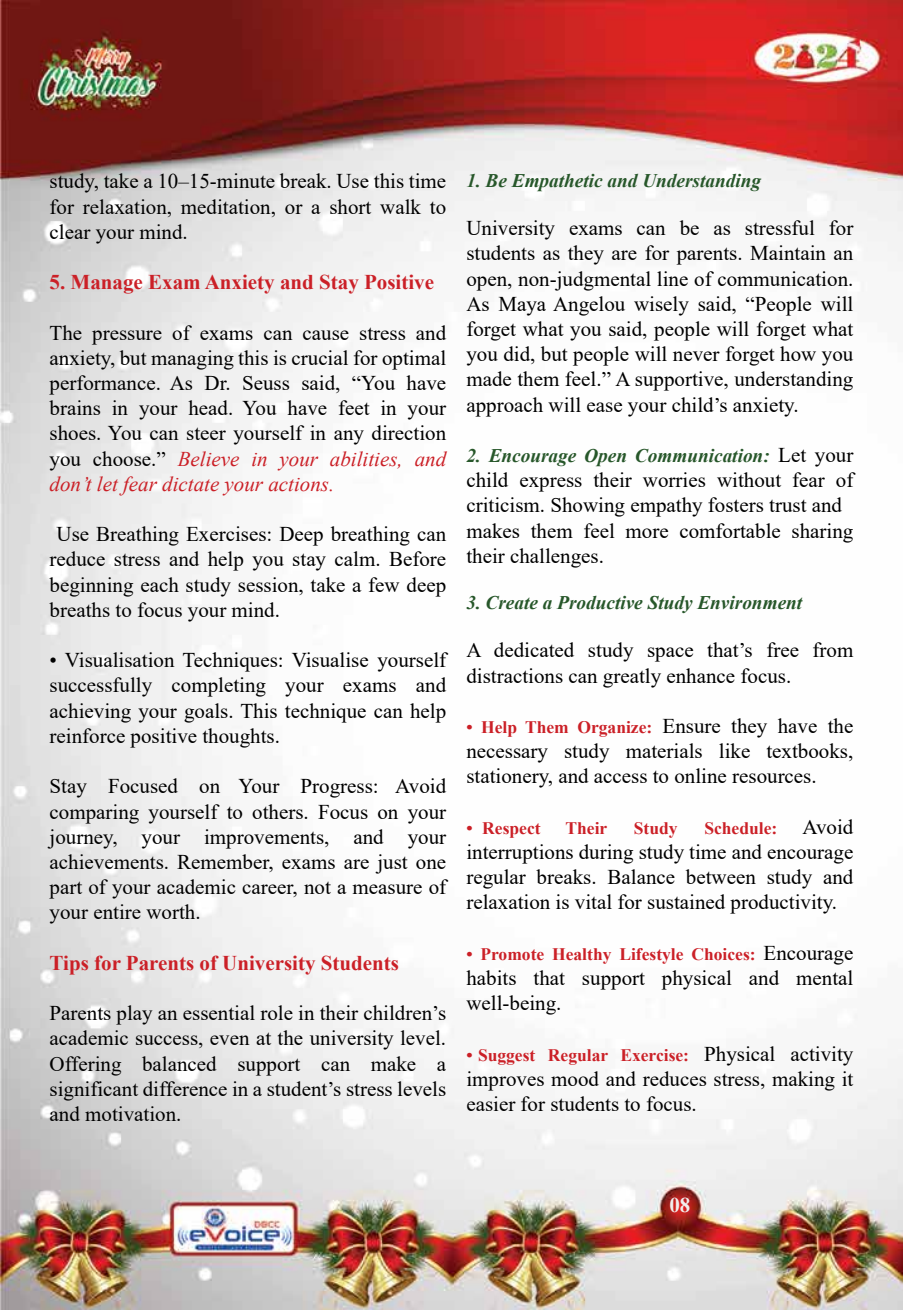
<style>
.page{position:relative;width:903px;height:1310px;background:#fff}
.page>*{position:absolute;margin:0;border:0;box-sizing:border-box;transform-origin:0 0}
.t1{font:21px/25.2px "Times New Roman";color:#000;text-align:justify}
.t2{font:700 21px "Times New Roman";color:#cb2027}
.t3{font:700 21px "Times New Roman";color:#f1efee}
.t4{font:italic 700 19.25px "Times New Roman";color:#27572a}
.t5{font:700 17.5px "Times New Roman";color:#cb2027}
.s1{font-style:italic;color:#cb2027}
.s2{font-weight:400;font-style:normal;font-size:21px;color:#000}
.s3{font-weight:400;font-size:21px;color:#000}
</style>
<div class="page">
<img style="left:0;top:0;width:903px;height:1310px">
<p class="t1" style="left:50px;top:168px;width:398px">study, take a 10–15-minute break. Use this time for relaxation, meditation, or a short walk to clear your mind.</p>
<p class="t2" style="left:50px;top:267px;width:386px">5. Manage Exam Anxiety and Stay Positive</p>
<p class="t1" style="left:50px;top:319px;width:398px">The pressure of exams can cause stress and anxiety, but managing this is crucial for optimal performance. As Dr. Seuss said, “You have brains in your head. You have feet in your shoes. You can steer yourself in any direction you choose.” <span class="s1">Believe in your abilities, and don’t let fear dictate your actions.</span></p>
<p class="t1" style="left:50px;top:521px;width:398px;text-indent:7px">Use Breathing Exercises: Deep breathing can reduce stress and help you stay calm. Before beginning each study session, take a few deep breaths to focus your mind.</p>
<p class="t1" style="left:50px;top:647px;width:398px">• Visualisation Techniques: Visualise yourself successfully completing your exams and achieving your goals. This technique can help reinforce positive thoughts.</p>
<p class="t1" style="left:50px;top:773px;width:398px">Stay Focused on Your Progress: Avoid comparing yourself to others. Focus on your journey, your improvements, and your achievements. Remember, exams are just one part of your academic career, not a measure of your entire worth.</p>
<p class="t2" style="left:50px;top:947px;width:351px">Tips for Parents of University Students</p>
<p class="t1" style="left:50px;top:1000px;width:398px">Parents play an essential role in their children’s academic success, even at the university level.<br>Offering balanced support can make a significant difference in a student’s stress levels and motivation.</p>
<p class="t4" style="left:466px;top:167px;width:296px">1. Be Empathetic and Understanding</p>
<p class="t1" style="left:466px;top:215px;width:388px">University exams can be as stressful for students as they are for parents. Maintain an open, non-judgmental line of communication.<br>As Maya Angelou wisely said, “People will forget what you said, people will forget what you did, but people will never forget how you made them feel.” A supportive, understanding approach will ease your child’s anxiety.</p>
<p class="t4" style="left:466px;top:442px;width:388px">2. Encourage Open Communication: <span class="s2">Let your</span></p>
<p class="t1" style="left:466px;top:467px;width:388px;text-align:left">child express their worries without fear of criticism. Showing empathy fosters trust and makes them feel more comfortable sharing their challenges.</p>
<p class="t4" style="left:466px;top:589px;width:337px">3. Create a Productive Study Environment</p>
<p class="t1" style="left:466px;top:637px;width:388px">A dedicated study space that’s free from distractions can greatly enhance focus.</p>
<p class="t5" style="left:466px;top:714px;width:388px">• Help Them Organize: <span class="s3">Ensure they have the</span></p>
<p class="t1" style="left:466px;top:738px;width:388px">necessary study materials like textbooks, stationery, and access to online resources.</p>
<p class="t5" style="left:466px;top:815px;width:76px">• Respect</p>
<p class="t5" style="left:565px;top:815px;width:43px">Their</p>
<p class="t5" style="left:634px;top:815px;width:45px">Study</p>
<p class="t5" style="left:704px;top:815px;width:150px">Schedule: <span class="s3">Avoid</span></p>
<p class="t1" style="left:466px;top:838px;width:388px">interruptions during study time and encourage regular breaks. Balance between study and relaxation is vital for sustained productivity.</p>
<p class="t5" style="left:466px;top:941px;width:388px">• Promote Healthy Lifestyle Choices: <span class="s3">Encourage</span></p>
<p class="t1" style="left:466px;top:964px;width:388px">habits that support physical and mental well-being.</p>
<p class="t5" style="left:466px;top:1042px;width:388px">• Suggest Regular Exercise: <span class="s3">Physical activity</span></p>
<p class="t1" style="left:466px;top:1065px;width:388px">improves mood and reduces stress, making it easier for students to focus.</p>
<p class="t3" style="left:669px;top:1190px;width:22px">08</p>
</div>
